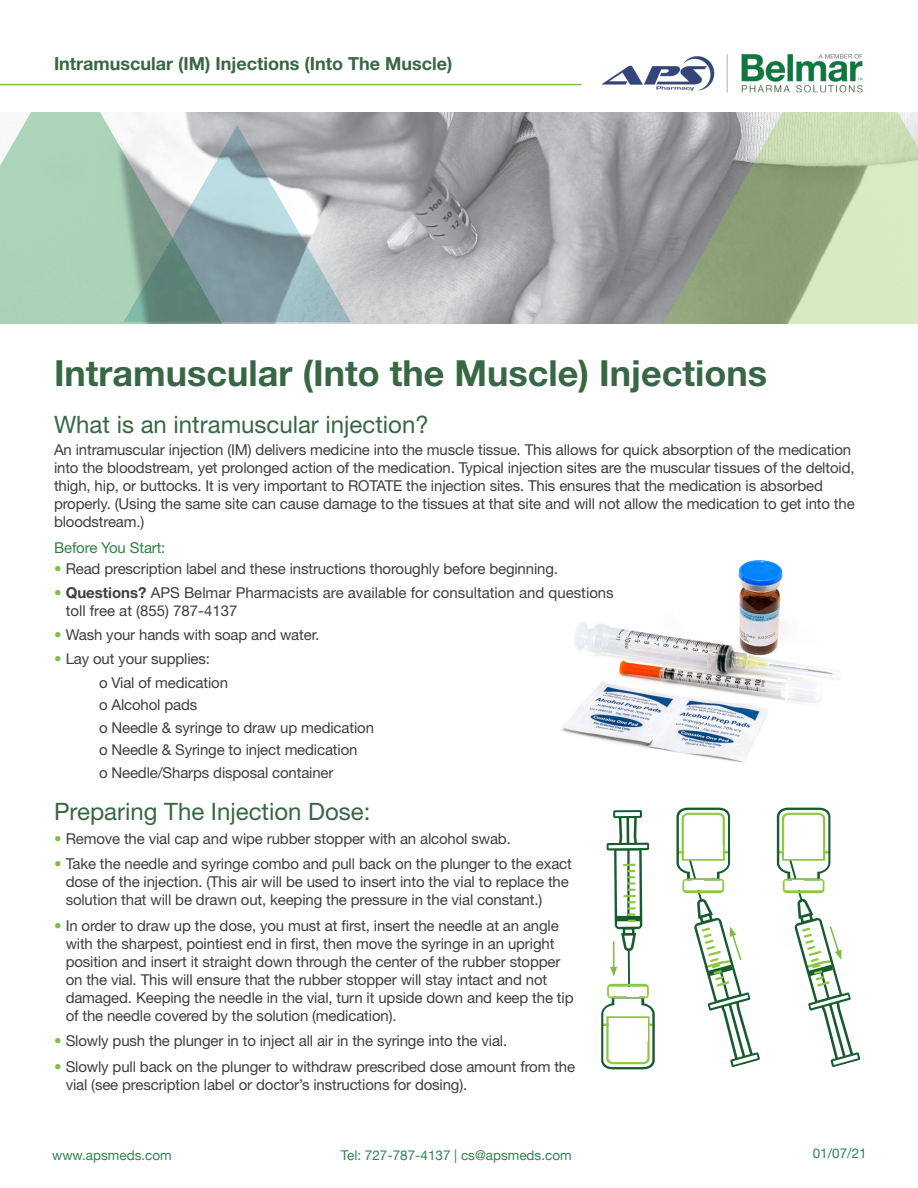
<style>
.page{position:relative;width:918px;height:1188px;background:#fff}
.page>*{position:absolute;margin:0;border:0;box-sizing:border-box;transform-origin:0 0}
.t1{font:700 36px "Helvetica Neue";color:#386745}
.t2{font:24px "Helvetica Neue";color:#386745}
.t3{font:700 18px "Helvetica Neue";color:#386745}
.t4{font:15px/18px "Helvetica Neue";letter-spacing:-.01em;color:#3e3e3f}
.t5{font:15px "Helvetica Neue";letter-spacing:-.01em;color:#2d8347}
.t6{font:13.5px "Helvetica Neue";color:#2c8550}
.s1{color:#7dbd41}
.s2{font-weight:700}
</style>
<div class="page">
<img style="left:561px;top:560px;width:280px;height:203px">
<img style="left:223px;top:112px;width:439px;height:212px">
<img style="left:601px;top:54px;width:262px;height:38px">
<hr style="left:0;top:84px;width:581px;height:1px;background:#7dbd41">
<svg style="left:662px;top:112px;width:256px;height:212px;background:#abb99b"></svg>
<svg style="left:0;top:112px;width:223px;height:212px;background:#b0d5bd"></svg>
<svg style="left:123px;top:125px;width:228px;height:197px;background:#a2b5b5"></svg>
<svg style="left:601px;top:810px;width:54px;height:259px"></svg>
<svg style="left:676px;top:808px;width:84px;height:259px"></svg>
<svg style="left:777px;top:808px;width:83px;height:259px"></svg>
<p class="t3" style="left:54px;top:52px;width:400px">Intramuscular (IM) Injections (Into The Muscle)</p>
<p class="t1" style="left:54px;top:351px;width:715px">Intramuscular (Into the Muscle) Injections</p>
<p class="t2" style="left:54px;top:410px;width:376px">What is an intramuscular injection?</p>
<p class="t4" style="left:54px;top:441px;width:802px">An intramuscular injection (IM) delivers medicine into the muscle tissue. This allows for quick absorption of the medication into the bloodstream, yet prolonged action of the medication. Typical injection sites are the muscular tissues of the deltoid, thigh, hip, or buttocks. It is very important to ROTATE the injection sites. This ensures that the medication is absorbed properly. (Using the same site can cause damage to the tissues at that site and will not allow the medication to get into the bloodstream.)</p>
<p class="t5" style="left:54px;top:538px;width:113px">Before You Start:</p>
<p class="t4" style="left:54px;top:559px;width:506px"><span class="s1">•</span> Read prescription label and these instructions thoroughly before beginning.</p>
<p class="t4" style="left:66px;top:583px;width:550px;text-indent:-12px"><span class="s1">•</span> <span class="s2">Questions?</span> APS Belmar Pharmacists are available for consultation and questions toll free at (855) 787-4137</p>
<p class="t4" style="left:54px;top:625px;width:267px"><span class="s1">•</span> Wash your hands with soap and water.</p>
<p class="t4" style="left:54px;top:649px;width:158px"><span class="s1">•</span> Lay out your supplies:</p>
<p class="t4" style="left:99px;top:673px;width:131px">o Vial of medication</p>
<p class="t4" style="left:99px;top:696px;width:100px">o Alcohol pads</p>
<p class="t4" style="left:99px;top:718px;width:277px">o Needle &amp; syringe to draw up medication</p>
<p class="t4" style="left:99px;top:741px;width:260px">o Needle &amp; Syringe to inject medication</p>
<p class="t4" style="left:99px;top:763px;width:236px">o Needle/Sharps disposal container</p>
<p class="t2" style="left:54px;top:797px;width:318px">Preparing The Injection Dose:</p>
<p class="t4" style="left:54px;top:829px;width:458px"><span class="s1">•</span> Remove the vial cap and wipe rubber stopper with an alcohol swab.</p>
<p class="t4" style="left:66px;top:855px;width:508px;text-indent:-12px"><span class="s1">•</span> Take the needle and syringe combo and pull back on the plunger to the exact dose of the injection. (This air will be used to insert into the vial to replace the solution that will be drawn out, keeping the pressure in the vial constant.)</p>
<p class="t4" style="left:66px;top:916px;width:509px;text-indent:-12px"><span class="s1">•</span> In order to draw up the dose, you must at first, insert the needle at an angle with the sharpest, pointiest end in first, then move the syringe in an upright position and insert it straight down through the center of the rubber stopper on the vial. This will ensure that the rubber stopper will stay intact and not damaged. Keeping the needle in the vial, turn it upside down and keep the tip of the needle covered by the solution (medication).</p>
<p class="t4" style="left:54px;top:1032px;width:455px"><span class="s1">•</span> Slowly push the plunger in to inject all air in the syringe into the vial.</p>
<p class="t4" style="left:66px;top:1057px;width:511px;text-indent:-12px"><span class="s1">•</span> Slowly pull back on the plunger to withdraw prescribed dose amount from the vial (see prescription label or doctor’s instructions for dosing).</p>
<p class="t6" style="left:52px;top:1146px;width:121px">www.apsmeds.com</p>
<p class="t6" style="left:341px;top:1146px;width:232px">Tel: 727-787-4137 | cs@apsmeds.com</p>
<p class="t6" style="left:813px;top:1143px;width:56px">01/07/21</p>
</div>
